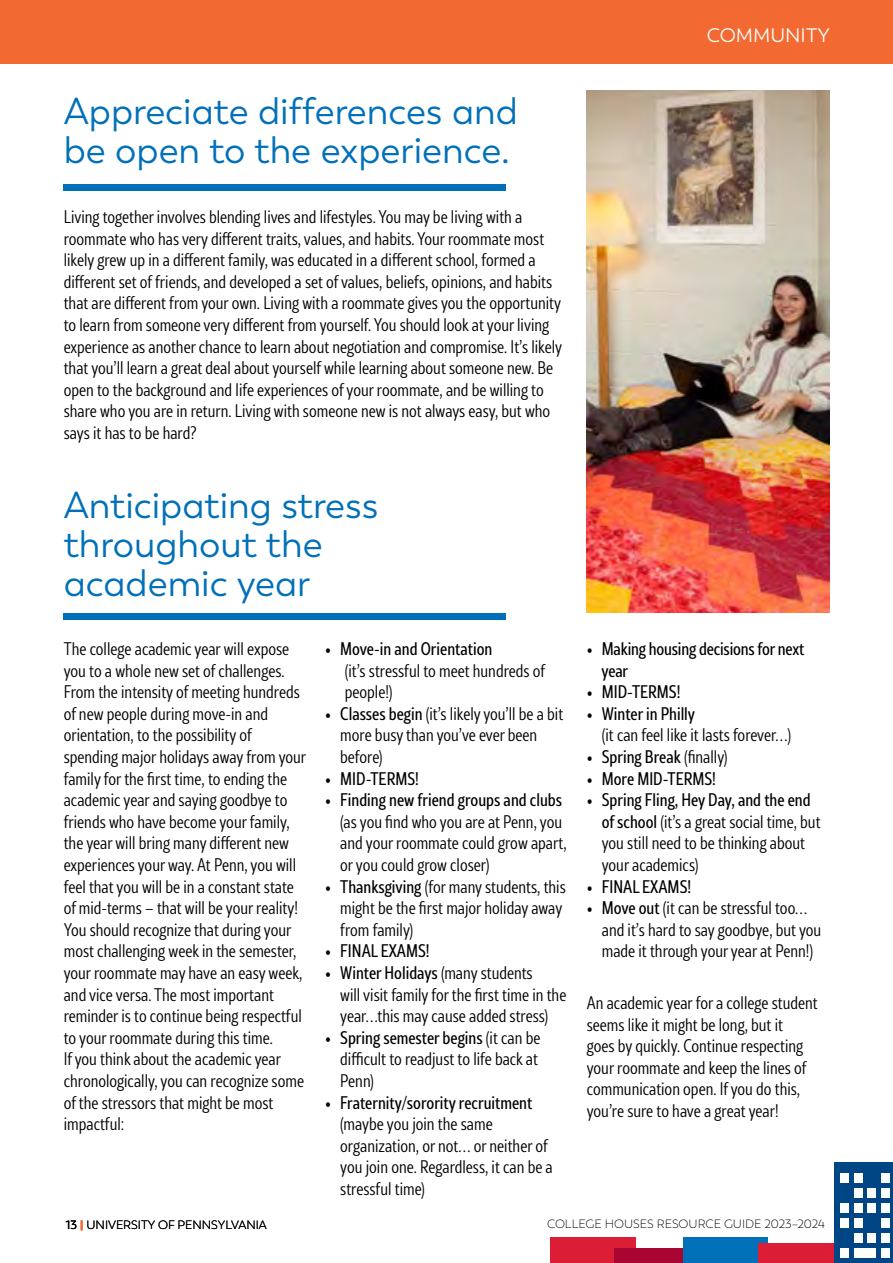
<style>
.page{position:relative;width:893px;height:1263px;background:#fff}
.page>*{position:absolute;margin:0;border:0;box-sizing:border-box;transform-origin:0 0}
.t1{font:37.5px/39px "Trenda";color:#0070b9}
.t2{font:19.5px "Trenda";color:#fff}
.t3{font:300 18px/21.6px "Rival Sans Narrow";color:#000}
.t4{font:18px/21.6px "Rival Sans Narrow";color:#000}
.t5{font:300 12px "Trenda";color:#000}
.s1{font-weight:400}
.s2{font-weight:300}
.s3{font-weight:900;color:#f26a32}
</style>
<div class="page">
<div style="left:550px;top:1237px;width:86px;height:26px;background:#db1e36"></div>
<div style="left:614px;top:1248px;width:73px;height:15px;background:#a90533"></div>
<div style="left:684px;top:1237px;width:84px;height:26px;background:#0070b9"></div>
<div style="left:834px;top:1162px;width:59px;height:101px;background:#004684"></div>
<div style="left:759px;top:1243px;width:75px;height:20px;background:#db1e36"></div>
<div style="left:840px;top:1173px;width:9px;height:10px;background:#fff"></div>
<div style="left:854px;top:1173px;width:8px;height:10px;background:#fff"></div>
<div style="left:881px;top:1173px;width:9px;height:10px;background:#fff"></div>
<div style="left:854px;top:1188px;width:8px;height:10px;background:#fff"></div>
<div style="left:867px;top:1188px;width:9px;height:10px;background:#fff"></div>
<div style="left:881px;top:1188px;width:9px;height:10px;background:#fff"></div>
<div style="left:840px;top:1203px;width:9px;height:10px;background:#fff"></div>
<div style="left:854px;top:1203px;width:8px;height:10px;background:#fff"></div>
<div style="left:867px;top:1203px;width:9px;height:10px;background:#fff"></div>
<div style="left:881px;top:1203px;width:9px;height:10px;background:#fff"></div>
<div style="left:840px;top:1218px;width:9px;height:10px;background:#fff"></div>
<div style="left:854px;top:1218px;width:8px;height:10px;background:#fff"></div>
<div style="left:881px;top:1218px;width:9px;height:10px;background:#fff"></div>
<div style="left:854px;top:1233px;width:8px;height:10px;background:#fff"></div>
<div style="left:867px;top:1233px;width:9px;height:10px;background:#fff"></div>
<div style="left:881px;top:1233px;width:9px;height:10px;background:#fff"></div>
<div style="left:840px;top:1248px;width:9px;height:10px;background:#fff"></div>
<div style="left:854px;top:1248px;width:22px;height:10px;background:#fff"></div>
<div style="left:881px;top:1248px;width:9px;height:10px;background:#fff"></div>
<div style="left:0;top:0;width:893px;height:64px;background:#f26a32"></div>
<div style="left:64px;top:185px;width:442px;height:6px;background:#0070b9"></div>
<div style="left:64px;top:614px;width:442px;height:6px;background:#0070b9"></div>
<img style="left:587px;top:90px;width:242px;height:522px">
<p class="t2" style="left:707px;top:24px;width:125px">COMMUNITY</p>
<h1 class="t1" style="left:64px;top:92px;width:456px">Appreciate differences and be open to the experience.</h1>
<p class="t3" style="left:64px;top:206px;width:500px">Living together involves blending lives and lifestyles. You may be living with a roommate who has very different traits, values, and habits. Your roommate most likely grew up in a different family, was educated in a different school, formed a different set of friends, and developed a set of values, beliefs, opinions, and habits that are different from your own. Living with a roommate gives you the opportunity to learn from someone very different from yourself. You should look at your living experience as another chance to learn about negotiation and compromise. It’s likely that you’ll learn a great deal about yourself while learning about someone new. Be open to the background and life experiences of your roommate, and be willing to share who you are in return. Living with someone new is not always easy, but who says it has to be hard?</p>
<h1 class="t1" style="left:64px;top:486px;width:316px">Anticipating stress throughout the academic year</h1>
<p class="t4" style="left:325px;top:637px;width:169px">• Move-in and Orientation</p>
<p class="t3" style="left:345px;top:659px;width:202px">(it’s stressful to meet hundreds of people!)</p>
<p class="t3" style="left:340px;top:703px;width:224px;text-indent:-15px"><span class="s1">• Classes begin</span> (it’s likely you’ll be a bit more busy than you’ve ever been before)</p>
<p class="t4" style="left:325px;top:767px;width:95px">• MID-TERMS!</p>
<p class="t4" style="left:325px;top:789px;width:238px">• Finding new friend groups and clubs</p>
<p class="t3" style="left:340px;top:811px;width:228px">(as you find who you are at Penn, you and your roommate could grow apart, or you could grow closer)</p>
<p class="t3" style="left:340px;top:875px;width:227px;text-indent:-15px"><span class="s1">• Thanksgiving</span> (for many students, this might be the first major holiday away from family)</p>
<p class="t4" style="left:325px;top:940px;width:106px">• FINAL EXAMS!</p>
<p class="t3" style="left:340px;top:962px;width:228px;text-indent:-15px"><span class="s1">• Winter Holidays</span> (many students<br>will visit family for the first time in the year…this may cause added stress)</p>
<p class="t3" style="left:340px;top:1027px;width:202px;text-indent:-15px"><span class="s1">• Spring semester begins</span> (it can be difficult to readjust to life back at<br>Penn)</p>
<p class="t4" style="left:325px;top:1091px;width:209px">• Fraternity/sorority recruitment</p>
<p class="t3" style="left:340px;top:1113px;width:214px">(maybe you join the same organization, or not… or neither of you join one. Regardless, it can be a stressful time)</p>
<p class="t3" style="left:64px;top:638px;width:244px">The college academic year will expose you to a whole new set of challenges.<br>From the intensity of meeting hundreds of new people during move-in and orientation, to the possibility of spending major holidays away from your family for the first time, to ending the academic year and saying goodbye to friends who have become your family, the year will bring many different new experiences your way. At Penn, you will feel that you will be in a constant state of mid-terms – that will be your reality!<br>You should recognize that during your most challenging week in the semester, your roommate may have an easy week, and vice versa. The most important reminder is to continue being respectful to your roommate during this time.<br>If you think about the academic year chronologically, you can recognize some of the stressors that might be most impactful:</p>
<p class="t4" style="left:602px;top:637px;width:204px;text-indent:-15px">• Making housing decisions for next year</p>
<p class="t4" style="left:587px;top:681px;width:95px">• MID-TERMS!</p>
<p class="t4" style="left:587px;top:702px;width:110px">• Winter in Philly</p>
<p class="t3" style="left:602px;top:724px;width:191px">(it can feel like it lasts forever…)</p>
<p class="t4" style="left:587px;top:745px;width:142px">• Spring Break <span class="s2">(finally)</span></p>
<p class="t4" style="left:587px;top:767px;width:131px">• More MID-TERMS!</p>
<p class="t3" style="left:602px;top:789px;width:220px;text-indent:-15px"><span class="s1">• Spring Fling, Hey Day, and the end of school</span> (it’s a great social time, but you still need to be thinking about your academics)</p>
<p class="t4" style="left:587px;top:875px;width:106px">• FINAL EXAMS!</p>
<p class="t3" style="left:602px;top:897px;width:221px;text-indent:-15px"><span class="s1">• Move out</span> (it can be stressful too… and it’s hard to say goodbye, but you made it through your year at Penn!)</p>
<p class="t3" style="left:587px;top:992px;width:232px">An academic year for a college student seems like it might be long, but it<br>goes by quickly. Continue respecting your roommate and keep the lines of communication open. If you do this, you’re sure to have a great year!</p>
<p class="t5" style="left:66px;top:1218px;width:202px"><span class="s1">13</span> <span class="s3">|</span> UNIVERSITY OF PENNSYLVANIA</p>
<p class="t5" style="left:547px;top:1217px;width:279px">COLLEGE HOUSES RESOURCE GUIDE 2023–2024</p>
</div>
